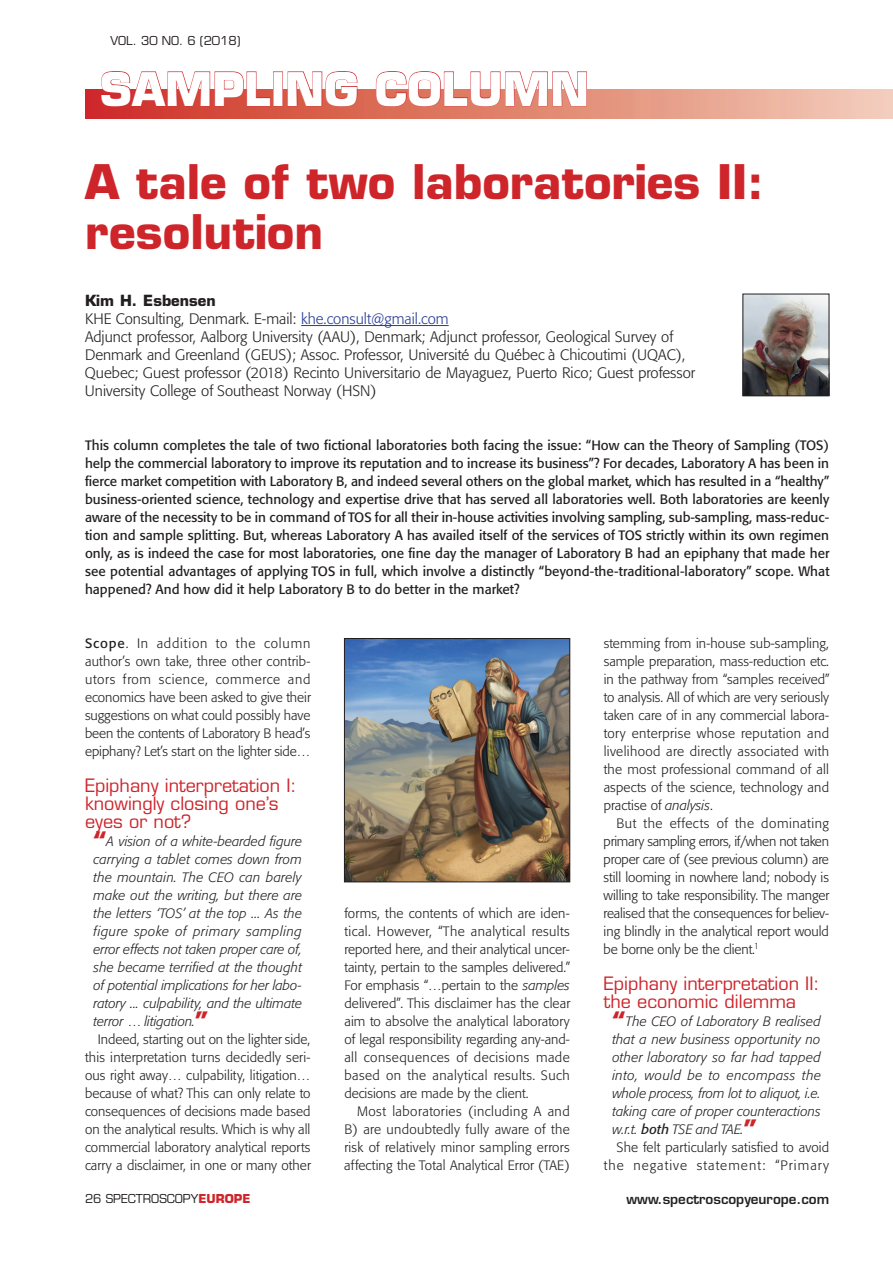
<style>
.page{position:relative;width:893px;height:1263px;background:#fff}
.page>*{position:absolute;margin:0;border:0;box-sizing:border-box;transform-origin:0 0}
.t1{font:700 46.5px/49.5px "Eurostile";color:#ce252b}
.t2{font:700 45px "Eurostile";color:#fff}
.t3{font:18px/18px "Eurostile";color:#ce252b}
.t4{font:300 15px/18px "Formata BQ";color:#231f20}
.t5{font:700 15px "Eurostile";color:#231f20}
.t6{font:300 13.5px/18px "Formata BQ";letter-spacing:.005em;color:#231f20;text-align:justify}
.t7{font:13.5px/18px "Formata BQ";color:#231f20;text-align:justify}
.t8{font:italic 300 13.5px "Formata BQ";letter-spacing:.01em;color:#231f20}
.t9{font:italic 300 13.5px "Formata BQ";letter-spacing:.035em;color:#231f20}
.t10{font:300 13.5px "Formata BQ";letter-spacing:.08em;color:#231f20}
.t11{font:600 13.5px "Eurostile";color:#231f20}
.t12{font:12px "Eurostile";color:#231f20}
.s1{color:#283d96}
.s2{font-weight:400}
.s3{font-weight:500;font-style:normal;font-size:27px;color:#ce252b}
.s4{font-style:italic}
.s5{font-weight:700;color:#ce252b}
</style>
<div class="page">
<div style="left:85px;top:89px;width:808px;height:29px;background:linear-gradient(to right,#cd2e21,#f2ceb6)"></div>
<svg style="left:101px;top:71px;width:170px;height:36px"></svg>
<div style="left:273px;top:72px;width:10px;height:34px;border:1px solid #ce252b"></div>
<svg style="left:287px;top:71px;width:71px;height:36px"></svg>
<svg style="left:376px;top:71px;width:211px;height:36px"></svg>
<hr style="left:301px;top:325px;width:148px;height:1px;background:#283d96">
<img style="left:745px;top:296px;width:82px;height:98px">
<div style="left:743px;top:294px;width:86px;height:102px;border:1px solid #231f20"></div>
<img style="left:346px;top:640px;width:222px;height:240px">
<div style="left:344px;top:638px;width:226px;height:244px;border:1px solid #231f20"></div>
<p class="t12" style="left:110px;top:33px;width:132px">VOL. 30 NO. 6 (2018)</p>
<h2 class="t2" style="left:100px;top:61px;width:491px">SAMPLING COLUMN</h2>
<h1 class="t1" style="left:85px;top:157px;width:680px">A tale of two laboratories II: resolution</h1>
<p class="t5" style="left:85px;top:291px;width:132px">Kim H. Esbensen</p>
<p class="t4" style="left:85px;top:310px;width:612px">KHE Consulting, Denmark. E-mail: <span class="s1">khe.consult@gmail.com<br></span>Adjunct professor, Aalborg University (AAU), Denmark; Adjunct professor, Geological Survey of Denmark and Greenland (GEUS); Assoc. Professor, Université du Québec à Chicoutimi (UQAC), Quebec; Guest professor (2018) Recinto Universitario de Mayaguez, Puerto Rico; Guest professor University College of Southeast Norway (HSN)</p>
<p class="t7" style="left:85px;top:436px;width:746px">This column completes the tale of two fictional laboratories both facing the issue: “How can the Theory of Sampling (TOS) help the commercial laboratory to improve its reputation and to increase its business”? For decades, Laboratory A has been in fierce market competition with Laboratory B, and indeed several others on the global market, which has resulted in a “healthy” business-oriented science, technology and expertise drive that has served all laboratories well. Both laboratories are keenly aware of the necessity to be in command of TOS for all their in-house activities involving sampling, sub-sampling, mass-reduc&shy;tion and sample splitting. But, whereas Laboratory A has availed itself of the services of TOS strictly within its own regimen only, as is indeed the case for most laboratories, one fine day the manager of Laboratory B had an epiphany that made her see potential advantages of applying TOS in full, which involve a distinctly “beyond-the-traditional-laboratory” scope. What happened? And how did it help Laboratory B to do better in the market?</p>
<p class="t6" style="left:85px;top:634px;width:227px"><span class="s2">Scope</span>. In addition to the column author’s own take, three other contrib&shy;utors from science, commerce and economics have been asked to give their suggestions on what could possibly have been the contents of Laboratory B head’s epiphany? Let’s start on the lighter side…</p>
<h3 class="t3" style="left:85px;top:777px;width:213px">Epiphany interpretation I: knowingly closing one’s eyes or not?</h3>
<p class="t8" style="left:94px;top:833px;width:210px"><span class="s3">“</span>A vision of a white-bearded figure</p>
<p class="t8" style="left:94px;top:851px;width:210px">carrying a tablet comes down from</p>
<p class="t8" style="left:94px;top:869px;width:210px">the mountain. The CEO can barely</p>
<p class="t8" style="left:94px;top:887px;width:210px">make out the writing, but there are</p>
<p class="t8" style="left:94px;top:905px;width:210px">the letters ‘TOS’ at the top ... As the</p>
<p class="t9" style="left:94px;top:923px;width:210px">figure spoke of primary sampling</p>
<p class="t8" style="left:94px;top:941px;width:210px">error effects not taken proper care of,</p>
<p class="t8" style="left:94px;top:959px;width:210px">she became terrified at the thought</p>
<p class="t8" style="left:94px;top:977px;width:210px">of potential implications for her labo-</p>
<p class="t8" style="left:94px;top:995px;width:210px">ratory ... culpability, and the ultimate</p>
<p class="t8" style="left:94px;top:1013px;width:116px">terror … litigation.<span class="s3">”</span></p>
<p class="t6" style="left:98px;top:1030px;width:214px">Indeed, starting out on the lighter side,</p>
<p class="t6" style="left:85px;top:1048px;width:227px">this interpretation turns decidedly seri-</p>
<p class="t6" style="left:85px;top:1066px;width:227px">ous right away… culpability, litigation…</p>
<p class="t6" style="left:85px;top:1084px;width:227px">because of what? This can only relate to</p>
<p class="t6" style="left:85px;top:1102px;width:227px">consequences of decisions made based</p>
<p class="t6" style="left:85px;top:1120px;width:227px">on the analytical results. Which is why all</p>
<p class="t6" style="left:85px;top:1138px;width:227px">commercial laboratory analytical reports</p>
<p class="t6" style="left:85px;top:1156px;width:227px">carry a disclaimer, in one or many other</p>
<p class="t6" style="left:604px;top:634px;width:228px">stemming from in-house sub-sampling, sample preparation, mass-reduction etc. in the pathway from “samples received” to analysis. All of which are very seriously taken care of in any commercial labora&shy;tory enterprise whose reputation and livelihood are directly associated with the most professional command of all aspects of the science, technology and practise of <span class="s4">analysis</span>.</p>
<p class="t6" style="left:604px;top:814px;width:227px;text-indent:13px">But the effects of the dominating primary sampling errors, if/when not taken proper care of (see previous column) are still looming in nowhere land; nobody is willing to take responsibility. The manger realised that the consequences for believ&shy;ing blindly in the analytical report would be borne only be the client.<sup>1</sup></p>
<h3 class="t3" style="left:604px;top:975px;width:217px">Epiphany interpretation II: the economic dilemma</h3>
<p class="t8" style="left:612px;top:1013px;width:210px"><span class="s3">“</span>The CEO of Laboratory B realised</p>
<p class="t8" style="left:612px;top:1031px;width:210px">that a new business opportunity no</p>
<p class="t8" style="left:612px;top:1049px;width:210px">other laboratory so far had tapped</p>
<p class="t9" style="left:612px;top:1067px;width:210px">into, would be to encompass the</p>
<p class="t8" style="left:612px;top:1085px;width:210px">whole process, from lot to aliquot, i.e.</p>
<p class="t8" style="left:612px;top:1103px;width:210px">taking care of proper counteractions</p>
<p class="t8" style="left:612px;top:1121px;width:146px">w.r.t. <span class="s2">both</span> TSE and TAE.<span class="s3">”</span></p>
<p class="t6" style="left:617px;top:1138px;width:214px">She felt particularly satisfied to avoid</p>
<p class="t10" style="left:604px;top:1157px;width:227px">the negative statement: “Primary</p>
<p class="t6" style="left:344px;top:904px;width:228px">forms, the contents of which are iden&shy;tical. However, “The analytical results reported here, and their analytical uncer&shy;tainty, pertain to the samples delivered.” For emphasis “…pertain to the <span class="s4">samples </span>delivered”. This disclaimer has the clear aim to absolve the analytical laboratory of legal responsibility regarding any-and&shy;all consequences of decisions made based on the analytical results. Such decisions are made by the client.</p>
<p class="t6" style="left:344px;top:1102px;width:227px;text-indent:13px">Most laboratories (including A and B) are undoubtedly fully aware of the risk of relatively minor sampling errors affecting the Total Analytical Error (TAE)</p>
<p class="t12" style="left:85px;top:1191px;width:167px">26 SPECTROSCOPY<span class="s5">EUROPE</span></p>
<p class="t11" style="left:627px;top:1190px;width:204px">www.spectroscopyeurope.com</p>
</div>
